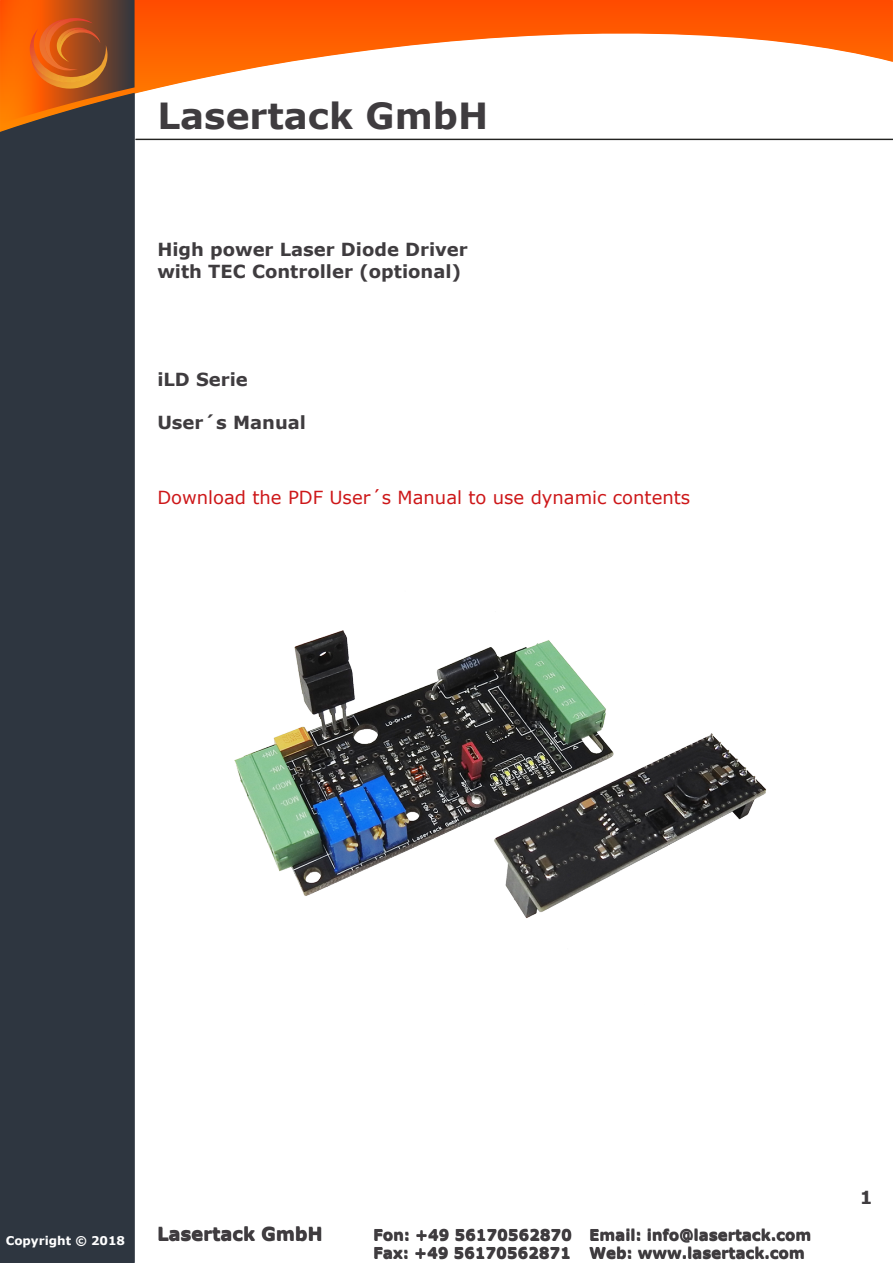
<style>
.page{position:relative;width:893px;height:1263px;background:#fff}
.page>*{position:absolute;margin:0;border:0;box-sizing:border-box;transform-origin:0 0}
.t1{font:700 36px "Verdana";color:#3f3c3f}
.t2{font:700 18px/21.6px "Verdana";color:#3f3c3f}
.t3{font:18px "Verdana";color:#cd1719}
.t4{font:700 15px/18px "Verdana";color:#3f3c3f}
.t5{font:700 12px "Verdana";color:#fff}
</style>
<div class="page">
<svg style="left:135px;top:0;width:758px;height:94px"></svg>
<svg style="left:0;top:0;width:135px;height:93px;background:#b15118"></svg>
<div style="left:0;top:93px;width:135px;height:1170px;background:#2e3640"></div>
<img style="left:31px;top:45px;width:77px;height:44px">
<img style="left:39px;top:19px;width:39px;height:51px">
<img style="left:45px;top:18px;width:48px;height:49px">
<img style="left:57px;top:27px;width:31px;height:35px">
<img style="left:60px;top:29px;width:40px;height:25px">
<hr style="left:136px;top:139px;width:757px;height:1px;background:#1d1d1b">
<img style="left:235px;top:630px;width:532px;height:288px">
<h1 class="t1" style="left:157px;top:90px;width:332px">Lasertack GmbH</h1>
<p class="t2" style="left:157px;top:238px;width:312px">High power Laser Diode Driver with TEC Controller (optional)</p>
<p class="t2" style="left:157px;top:368px;width:92px">iLD Serie</p>
<p class="t2" style="left:157px;top:411px;width:150px">User´s Manual</p>
<p class="t3" style="left:157px;top:485px;width:534px">Download the PDF User´s Manual to use dynamic contents</p>
<p class="t5" style="left:8px;top:1232px;width:121px">Copyright © 2018</p>
<p class="t5" style="left:6px;top:1232px;width:121px">Copyright © 2018</p>
<p class="t2" style="left:157px;top:1223px;width:167px">Lasertack GmbH</p>
<p class="t4" style="left:373px;top:1226px;width:440px">Fon: +49 56170562870 Email: info@lasertack.com<br>Fax: +49 56170562871 Web: www.lasertack.com</p>
<p class="t2" style="left:860px;top:1186px;width:14px">1</p>
</div>
